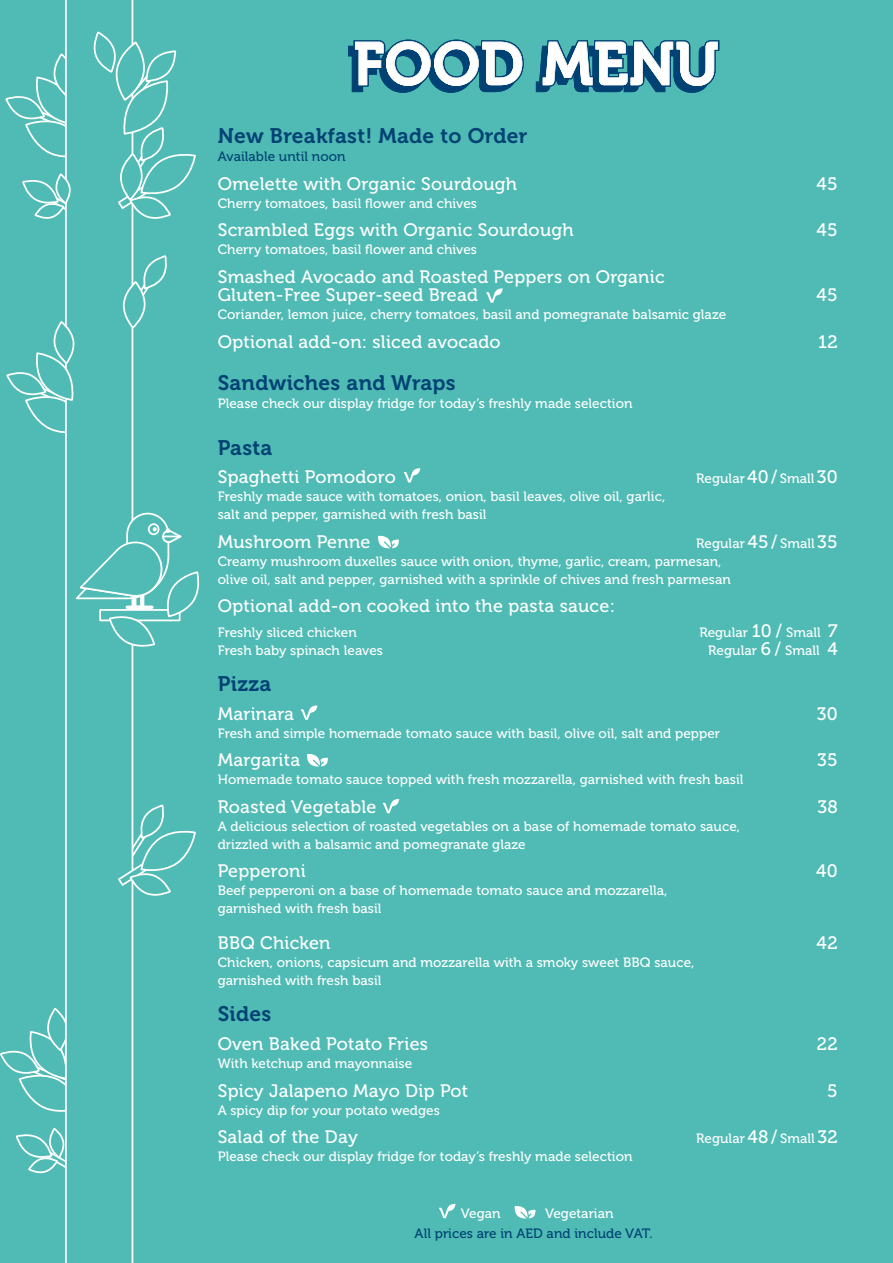
<style>
.page{position:relative;width:893px;height:1263px;background:#4fbbb4}
.page>*{position:absolute;margin:0;border:0;box-sizing:border-box;transform-origin:0 0}
.t1{font:21px "Museo 700";letter-spacing:.015em;color:#004274}
.t2{font:18px/18px "Museo 500";letter-spacing:.015em;color:#fff}
.t3{font:13.5px/18px "Museo 500";letter-spacing:.005em;color:#fff}
.t4{font:13.5px "Museo 500";letter-spacing:.005em;color:#004274}
.s1{font-size:18px}
</style>
<div class="page">
<svg style="left:348px;top:40px;width:176px;height:53px"></svg>
<svg style="left:536px;top:40px;width:183px;height:53px"></svg>
<svg style="left:0;top:1009px;width:64px;height:103px"></svg>
<svg style="left:15px;top:1129px;width:49px;height:45px"></svg>
<svg style="left:64px;top:0;width:70px;height:1263px"></svg>
<svg style="left:122px;top:256px;width:45px;height:73px"></svg>
<svg style="left:116px;top:805px;width:80px;height:92px"></svg>
<svg style="left:5px;top:32px;width:191px;height:190px"></svg>
<svg style="left:6px;top:322px;width:87px;height:115px"></svg>
<svg style="left:383px;top:799px;width:16px;height:14px"></svg>
<svg style="left:404px;top:468px;width:16px;height:14px"></svg>
<svg style="left:486px;top:288px;width:17px;height:15px"></svg>
<svg style="left:301px;top:705px;width:16px;height:15px"></svg>
<svg style="left:73px;top:512px;width:127px;height:137px"></svg>
<svg style="left:378px;top:536px;width:21px;height:12px"></svg>
<svg style="left:307px;top:754px;width:21px;height:12px"></svg>
<svg style="left:439px;top:1203px;width:16px;height:15px"></svg>
<svg style="left:514px;top:1206px;width:22px;height:12px"></svg>
<p class="t1" style="left:218px;top:124px;width:311px">New Breakfast! Made to Order</p>
<p class="t4" style="left:218px;top:149px;width:129px">Available until noon</p>
<p class="t2" style="left:218px;top:175px;width:301px">Omelette with Organic Sourdough</p>
<p class="t2" style="left:817px;top:175px;width:23px">45</p>
<p class="t3" style="left:218px;top:194px;width:261px">Cherry tomatoes, basil flower and chives</p>
<p class="t2" style="left:218px;top:221px;width:357px">Scrambled Eggs with Organic Sourdough</p>
<p class="t2" style="left:817px;top:221px;width:23px">45</p>
<p class="t3" style="left:218px;top:241px;width:261px">Cherry tomatoes, basil flower and chives</p>
<p class="t2" style="left:218px;top:268px;width:448px">Smashed Avocado and Roasted Peppers on Organic<br>Gluten-Free Super-seed Bread</p>
<p class="t2" style="left:817px;top:286px;width:23px">45</p>
<p class="t3" style="left:218px;top:305px;width:510px">Coriander, lemon juice, cherry tomatoes, basil and pomegranate balsamic glaze</p>
<p class="t2" style="left:218px;top:333px;width:285px">Optional add-on: sliced avocado</p>
<p class="t2" style="left:818px;top:333px;width:21px">12</p>
<p class="t1" style="left:218px;top:371px;width:239px">Sandwiches and Wraps</p>
<p class="t3" style="left:218px;top:394px;width:416px">Please check our display fridge for today’s freshly made selection</p>
<p class="t1" style="left:218px;top:436px;width:56px">Pasta</p>
<p class="t2" style="left:218px;top:468px;width:180px">Spaghetti Pomodoro</p>
<p class="t3" style="left:696px;top:470px;width:143px">Regular <span class="s1">40 /</span> Small <span class="s1">30</span></p>
<p class="t3" style="left:218px;top:488px;width:449px">Freshly made sauce with tomatoes, onion, basil leaves, olive oil, garlic, salt and pepper, garnished with fresh basil</p>
<p class="t2" style="left:218px;top:533px;width:154px">Mushroom Penne</p>
<p class="t3" style="left:218px;top:534px;width:621px;text-indent:479px">Regular <span class="s1">45 /</span> Small <span class="s1">35<br></span>Creamy mushroom duxelles sauce with onion, thyme, garlic, cream, parmesan,<br>olive oil, salt and pepper, garnished with a sprinkle of chives and fresh parmesan</p>
<p class="t2" style="left:218px;top:598px;width:399px">Optional add-on cooked into the pasta sauce:</p>
<p class="t3" style="left:218px;top:623px;width:141px">Freshly sliced chicken</p>
<p class="t3" style="left:699px;top:623px;width:140px">Regular <span class="s1">10 /</span> Small <span class="s1">7</span></p>
<p class="t3" style="left:218px;top:641px;width:167px">Fresh baby spinach leaves</p>
<p class="t3" style="left:708px;top:641px;width:131px">Regular <span class="s1">6 /</span> Small <span class="s1">4</span></p>
<p class="t1" style="left:218px;top:672px;width:55px">Pizza</p>
<p class="t2" style="left:218px;top:705px;width:78px">Marinara</p>
<p class="t2" style="left:817px;top:705px;width:22px">30</p>
<p class="t3" style="left:218px;top:724px;width:504px">Fresh and simple homemade tomato sauce with basil, olive oil, salt and pepper</p>
<p class="t2" style="left:218px;top:751px;width:84px">Margarita</p>
<p class="t2" style="left:817px;top:751px;width:22px">35</p>
<p class="t3" style="left:218px;top:771px;width:527px">Homemade tomato sauce topped with fresh mozzarella, garnished with fresh basil</p>
<p class="t2" style="left:218px;top:798px;width:160px">Roasted Vegetable</p>
<p class="t2" style="left:817px;top:798px;width:22px">38</p>
<p class="t3" style="left:218px;top:817px;width:524px">A delicious selection of roasted vegetables on a base of homemade tomato sauce, drizzled with a balsamic and pomegranate glaze</p>
<p class="t2" style="left:218px;top:862px;width:90px">Pepperoni</p>
<p class="t2" style="left:816px;top:862px;width:23px">40</p>
<p class="t3" style="left:218px;top:882px;width:451px">Beef pepperoni on a base of homemade tomato sauce and mozzarella, garnished with fresh basil</p>
<p class="t2" style="left:218px;top:934px;width:114px">BBQ Chicken</p>
<p class="t2" style="left:816px;top:934px;width:23px">42</p>
<p class="t3" style="left:218px;top:954px;width:478px">Chicken, onions, capsicum and mozzarella with a smoky sweet BBQ sauce,</p>
<p class="t3" style="left:218px;top:972px;width:165px">garnished with fresh basil</p>
<p class="t1" style="left:218px;top:1002px;width:55px">Sides</p>
<p class="t2" style="left:218px;top:1035px;width:212px">Oven Baked Potato Fries</p>
<p class="t2" style="left:817px;top:1035px;width:22px">22</p>
<p class="t3" style="left:218px;top:1055px;width:196px">With ketchup and mayonnaise</p>
<p class="t2" style="left:218px;top:1082px;width:252px">Spicy Jalapeno Mayo Dip Pot</p>
<p class="t2" style="left:827px;top:1082px;width:12px">5</p>
<p class="t3" style="left:218px;top:1101px;width:224px">A spicy dip for your potato wedges</p>
<p class="t2" style="left:218px;top:1128px;width:142px">Salad of the Day</p>
<p class="t3" style="left:696px;top:1130px;width:143px">Regular <span class="s1">48 /</span> Small <span class="s1">32</span></p>
<p class="t3" style="left:218px;top:1148px;width:416px">Please check our display fridge for today’s freshly made selection</p>
<p class="t3" style="left:461px;top:1205px;width:41px">Vegan</p>
<p class="t3" style="left:545px;top:1205px;width:70px">Vegetarian</p>
<p class="t4" style="left:415px;top:1225px;width:240px">All prices are in AED and include VAT.</p>
</div>
